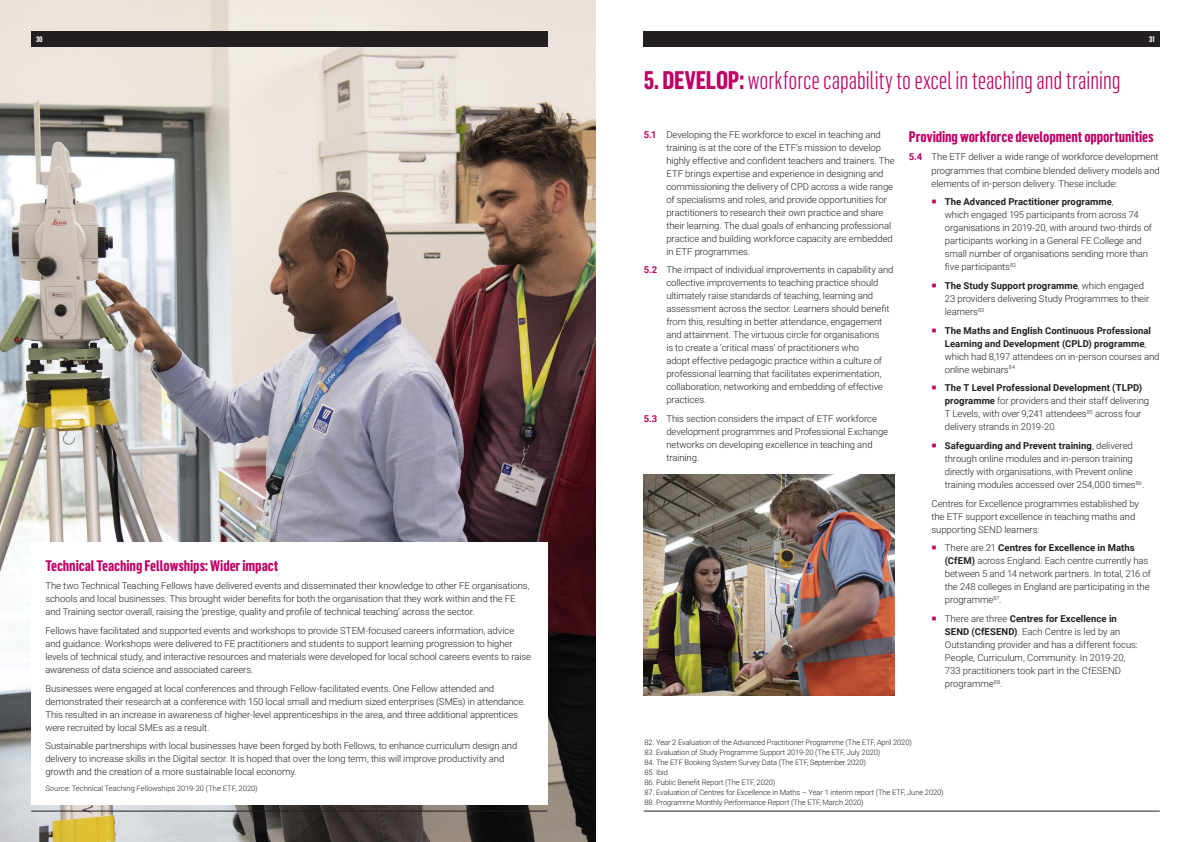
<style>
.page{position:relative;width:1191px;height:842px;background:#fff}
.page>*{position:absolute;margin:0;border:0;box-sizing:border-box;transform-origin:0 0}
.BODY_COPY_9_5___12_5{font:300 25px "Flama Condensed";letter-spacing:-.015em;color:#be0064}
.BODY_COPY_9_5___12_5-2{font:700 15px "Flama Condensed";letter-spacing:-.005em;color:#be0064}
.BODY_COPY_9_5___12_5-3{font:300 9.5px/13px "Roboto";letter-spacing:-.005em;color:#231f20}
.BODY_COPY_9_5___12_5-4{font:700 9.5px/13px "Roboto";letter-spacing:.005em;color:#231f20}
.t1{font:700 8px "Flama Condensed";color:#fff}
.t2{font:700 7.8px "Flama Condensed";color:#fff}
.BODY_COPY_9_5___12_5-5{font:300 7.5px "Roboto";letter-spacing:-.01em;color:#231f20}
.s1{font-weight:700}
.s2{font-weight:700;color:#be0064}
.s3{color:#be0064}
.s4{font-weight:300}
</style>
<div class="page">
<img style="left:0;top:0;width:595px;height:842px">
<div style="left:31px;top:542px;width:516px;height:263px;background:#fff"></div>
<img style="left:643px;top:474px;width:251px;height:222px">
<div style="left:643px;top:31px;width:516px;height:16px;background:#231f20"></div>
<div style="left:31px;top:32px;width:516px;height:15px;background:#231f20"></div>
<hr style="left:31px;top:811px;width:516px;height:1px;background:#231f20">
<hr style="left:643px;top:811px;width:516px;height:1px;background:#231f20">
<p class="t2" style="left:36px;top:34px;width:8px">30</p>
<p class="t1" style="left:1149px;top:34px;width:7px">31</p>
<p class="BODY_COPY_9_5___12_5-2" style="left:45px;top:556px;width:234px">Technical Teaching Fellowships: Wider impact</p>
<p class="BODY_COPY_9_5___12_5-3" style="left:45px;top:579px;width:485px">The two Technical Teaching Fellows have delivered events and disseminated their knowledge to other FE organisations, schools and local businesses. This brought wider benefits for both the organisation that they work within and the FE and Training sector overall, raising the ‘prestige, quality and profile of technical teaching’ across the sector.</p>
<p class="BODY_COPY_9_5___12_5-3" style="left:45px;top:624px;width:487px">Fellows have facilitated and supported events and workshops to provide STEM-focused careers information, advice and guidance. Workshops were delivered to FE practitioners and students to support learning progression to higher levels of technical study, and interactive resources and materials were developed for local school careers events to raise awareness of data science and associated careers.</p>
<p class="BODY_COPY_9_5___12_5-3" style="left:45px;top:681px;width:482px">Businesses were engaged at local conferences and through Fellow-facilitated events. One Fellow attended and demonstrated their research at a conference with 150 local small and medium sized enterprises (SMEs) in attendance.<br>This resulted in an increase in awareness of higher-level apprenticeships in the area, and three additional apprentices were recruited by local SMEs as a result.</p>
<p class="BODY_COPY_9_5___12_5-3" style="left:45px;top:739px;width:473px">Sustainable partnerships with local businesses have been forged by both Fellows, to enhance curriculum design and delivery to increase skills in the Digital sector. It is hoped that over the long term, this will improve productivity and growth and the creation of a more sustainable local economy.</p>
<p class="BODY_COPY_9_5___12_5-5" style="left:45px;top:783px;width:214px">Source: Technical Teaching Fellowships 2019-20 (The ETF, 2020)</p>
<p class="BODY_COPY_9_5___12_5" style="left:643px;top:65px;width:479px"><span class="s1">5. DEVELOP:</span> workforce capability to excel in teaching and training</p>
<p class="BODY_COPY_9_5___12_5-3" style="left:666px;top:127px;width:230px;text-indent:-23px"><span class="s2">5.1</span> Developing the FE workforce to excel in teaching and training is at the core of the ETF’s mission to develop highly effective and confident teachers and trainers. The ETF brings expertise and experience in designing and commissioning the delivery of CPD across a wide range of specialisms and roles, and provide opportunities for practitioners to research their own practice and share their learning. The dual goals of enhancing professional practice and building workforce capacity are embedded in ETF programmes.</p>
<p class="BODY_COPY_9_5___12_5-3" style="left:666px;top:263px;width:229px;text-indent:-23px"><span class="s2">5.2</span> The impact of individual improvements in capability and collective improvements to teaching practice should ultimately raise standards of teaching, learning and assessment across the sector. Learners should benefit from this, resulting in better attendance, engagement and attainment. The virtuous circle for organisations<br>is to create a ‘critical mass’ of practitioners who<br>adopt effective pedagogic practice within a culture of professional learning that facilitates experimentation, collaboration, networking and embedding of effective practices.</p>
<p class="BODY_COPY_9_5___12_5-3" style="left:666px;top:412px;width:223px;text-indent:-23px"><span class="s2">5.3</span> This section considers the impact of ETF workforce development programmes and Professional Exchange networks on developing excellence in teaching and training.</p>
<p class="BODY_COPY_9_5___12_5-2" style="left:909px;top:127px;width:246px">Providing workforce development opportunities</p>
<p class="BODY_COPY_9_5___12_5-3" style="left:931px;top:150px;width:230px;text-indent:-23px"><span class="s2">5.4</span> The ETF deliver a wide range of workforce development programmes that combine blended delivery models and elements of in-person delivery. These include:</p>
<p class="BODY_COPY_9_5___12_5-3" style="left:945px;top:195px;width:209px;text-indent:-13px"><span class="s3">○</span> <span class="s1">The Advanced Practitioner programme</span>,<br>which engaged 195 participants from across 74 organisations in 2019-20, with around two-thirds of participants working in a General FE College and small number of organisations sending more than five participants<sup>82</sup></p>
<p class="BODY_COPY_9_5___12_5-3" style="left:945px;top:279px;width:206px;text-indent:-13px"><span class="s3">○</span> <span class="s1">The Study Support programme</span>, which engaged<br>23 providers delivering Study Programmes to their learners<sup>83</sup></p>
<p class="BODY_COPY_9_5___12_5-4" style="left:945px;top:323px;width:216px;text-indent:-13px"><span class="s3">○</span> The Maths and English Continuous Professional Learning and Development (CPLD) programme<span class="s4">, which had 8,197 attendees on in-person courses and online webinars</span><sup>84</sup></p>
<p class="BODY_COPY_9_5___12_5-3" style="left:945px;top:381px;width:206px;text-indent:-13px"><span class="s3">○</span> <span class="s1">The T Level Professional Development (TLPD) programme</span> for providers and their staff delivering T Levels, with over 9,241 attendees<sup>85</sup> across four delivery strands in 2019-20</p>
<p class="BODY_COPY_9_5___12_5-3" style="left:945px;top:439px;width:201px;text-indent:-13px"><span class="s3">○</span> <span class="s1">Safeguarding and Prevent training</span>, delivered through online modules and in-person training directly with organisations, with Prevent online training modules accessed over 254,000 times<sup>86</sup>.</p>
<p class="BODY_COPY_9_5___12_5-3" style="left:931px;top:496px;width:209px">Centres for Excellence programmes established by the ETF support excellence in teaching maths and supporting SEND learners:</p>
<p class="BODY_COPY_9_5___12_5-3" style="left:945px;top:541px;width:207px;text-indent:-13px"><span class="s3">○</span> There are 21 <span class="s1">Centres for Excellence in Maths (CfEM)</span> across England. Each centre currently has between 5 and 14 network partners. In total, 216 of the 248 colleges in England are participating in the programme<sup>87</sup>.</p>
<p class="BODY_COPY_9_5___12_5-3" style="left:945px;top:612px;width:195px;text-indent:-13px"><span class="s3">○</span> There are three <span class="s1">Centres for Excellence in SEND (CfESEND)</span>. Each Centre is led by an Outstanding provider and has a different focus:<br>People, Curriculum, Community. In 2019-20, 733 practitioners took part in the CfESEND programme<sup>88</sup>.</p>
<p class="BODY_COPY_9_5___12_5-5" style="left:644px;top:737px;width:269px">82. Year 2 Evaluation of the Advanced Practitioner Programme (The ETF, April 2020)</p>
<p class="BODY_COPY_9_5___12_5-5" style="left:644px;top:747px;width:237px">83. Evaluation of Study Programme Support 2019-20 (The ETF, July 2020)</p>
<p class="BODY_COPY_9_5___12_5-5" style="left:644px;top:757px;width:223px">84. The ETF Booking System Survey Data (The ETF, September 2020)</p>
<p class="BODY_COPY_9_5___12_5-5" style="left:644px;top:767px;width:25px">85. Ibid</p>
<p class="BODY_COPY_9_5___12_5-5" style="left:644px;top:777px;width:132px">86. Public Benefit Report (The ETF, 2020)</p>
<p class="BODY_COPY_9_5___12_5-5" style="left:644px;top:787px;width:301px">87. Evaluation of Centres for Excellence in Maths – Year 1 interim report (The ETF, June 2020)</p>
<p class="BODY_COPY_9_5___12_5-5" style="left:644px;top:797px;width:221px">88. Programme Monthly Performance Report (The ETF, March 2020)</p>
</div>
